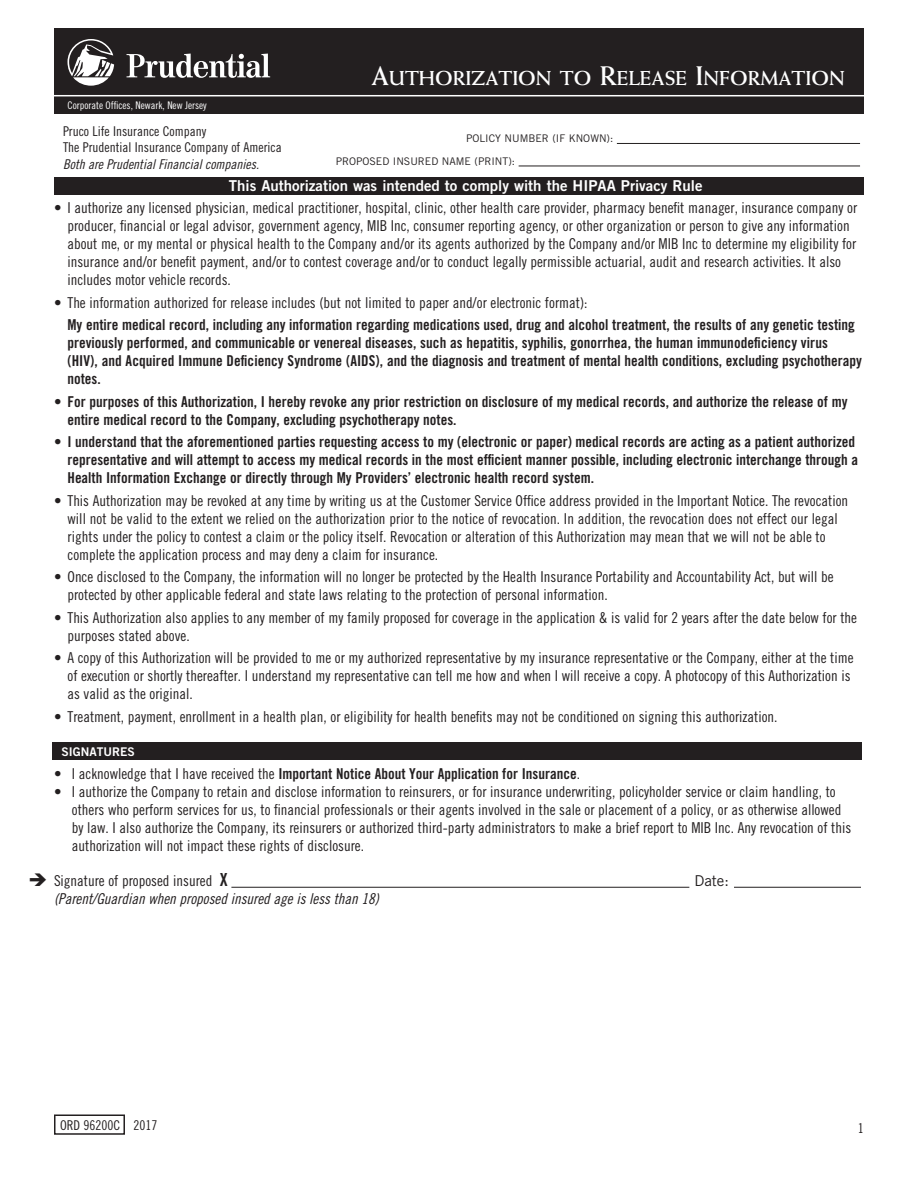
<style>
.page{position:relative;width:918px;height:1188px;background:#fff}
.page>*{position:absolute;margin:0;border:0;box-sizing:border-box;transform-origin:0 0}
.Main_Title{font:700 20.25px "Weiss Std";color:#fff}
.t1{font:15px/18px "Trade Gothic LT Std Cn 18";color:#231f20}
.t2{font:15px/18px "Trade Gothic LT Std Bd Cn 20";color:#231f20}
.t3{font:15px "Trade Gothic LT Std Bd 2";color:#fff}
.t4{font:15px "Trade Gothic LT Std Cn 18 Obl";color:#231f20}
.t5{font:15px "Trade Gothic LT Std";color:#231f20}
.tgc-10{font:13.5px "Trade Gothic LT Std Cn 18";color:#231f20}
.t6{font:13.5px "Trade Gothic LT Std Cn 18 Obl";color:#231f20}
.subheads__0_tracking{font:12px "Trade Gothic LT Std Bd 2";color:#fff}
.t7{font:10.5px "Trade Gothic LT Std";color:#231f20}
.t8{font:10.5px "Trade Gothic LT Std Cn 18";color:#fff}
.s1{font-size:27px}
.s2{font-family:"Trade Gothic LT Std Cn 18"}
.s3{font-family:"Trade Gothic LT Std Bd Cn 20";font-size:18px}
</style>
<div class="page">
<div style="left:54px;top:1114px;width:71px;height:21px;border:2px solid #231f20"></div>
<div style="left:54px;top:177px;width:810px;height:18px;background:#231f20"></div>
<div style="left:52px;top:742px;width:810px;height:18px;background:#231f20"></div>
<hr style="left:231px;top:887px;width:458px;height:1px;background:#231f20">
<hr style="left:734px;top:887px;width:127px;height:1px;background:#231f20">
<div style="left:54px;top:28px;width:810px;height:86px;background:#231f20"></div>
<svg style="left:68px;top:39px;width:46px;height:47px"></svg>
<svg style="left:127px;top:54px;width:143px;height:24px"></svg>
<hr style="left:54px;top:95px;width:828px;height:1px;background:#fff">
<hr style="left:617px;top:143px;width:243px;height:1px;background:#231f20">
<hr style="left:519px;top:166px;width:341px;height:1px;background:#231f20">
<p class="t8" style="left:68px;top:99px;width:141px">Corporate Offices, Newark, New Jersey</p>
<p class="tgc-10" style="left:63px;top:123px;width:145px">Pruco Life Insurance Company</p>
<p class="tgc-10" style="left:63px;top:140px;width:220px">The Prudential Insurance Company of America</p>
<p class="t6" style="left:63px;top:156px;width:198px">Both are Prudential Financial companies.</p>
<p class="Main_Title" style="left:372px;top:66px;width:475px"><span class="s1">A</span>UTHORIZATION TO <span class="s1">R</span>ELEASE <span class="s1">I</span>NFORMATION</p>
<p class="t7" style="left:466px;top:132px;width:149px">POLICY NUMBER (IF KNOWN):</p>
<p class="t7" style="left:336px;top:155px;width:181px">PROPOSED INSURED NAME (PRINT):</p>
<p class="t3" style="left:229px;top:177px;width:475px">This Authorization was intended to comply with the HIPAA Privacy Rule</p>
<p class="t1" style="left:68px;top:199px;width:791px;text-indent:-14px">• I authorize any licensed physician, medical practitioner, hospital, clinic, other health care provider, pharmacy benefit manager, insurance company or producer, financial or legal advisor, government agency, MIB Inc, consumer reporting agency, or other organization or person to give any information about me, or my mental or physical health to the Company and/or its agents authorized by the Company and/or MIB Inc to determine my eligibility for insurance and/or benefit payment, and/or to contest coverage and/or to conduct legally permissible actuarial, audit and research activities. It also includes motor vehicle records.</p>
<p class="t1" style="left:54px;top:293px;width:535px">• The information authorized for release includes (but not limited to paper and/or electronic format):</p>
<p class="t2" style="left:68px;top:316px;width:796px">My entire medical record, including any information regarding medications used, drug and alcohol treatment, the results of any genetic testing previously performed, and communicable or venereal diseases, such as hepatitis, syphilis, gonorrhea, the human immunodeficiency virus (HIV), and Acquired Immune Deficiency Syndrome (AIDS), and the diagnosis and treatment of mental health conditions, excluding psychotherapy notes.</p>
<p class="t2" style="left:68px;top:392px;width:782px;text-indent:-14px"><span class="s2">•</span> For purposes of this Authorization, I hereby revoke any prior restriction on disclosure of my medical records, and authorize the release of my entire medical record to the Company, excluding psychotherapy notes.</p>
<p class="t2" style="left:68px;top:433px;width:792px;text-indent:-14px"><span class="s2">•</span> I understand that the aforementioned parties requesting access to my (electronic or paper) medical records are acting as a patient authorized representative and will attempt to access my medical records in the most efficient manner possible, including electronic interchange through a<br>Health Information Exchange or directly through My Providers’ electronic health record system.</p>
<p class="t1" style="left:68px;top:491px;width:782px;text-indent:-14px">• This Authorization may be revoked at any time by writing us at the Customer Service Office address provided in the Important Notice. The revocation will not be valid to the extent we relied on the authorization prior to the notice of revocation. In addition, the revocation does not effect our legal rights under the policy to contest a claim or the policy itself. Revocation or alteration of this Authorization may mean that we will not be able to complete the application process and may deny a claim for insurance.</p>
<p class="t1" style="left:68px;top:568px;width:768px;text-indent:-14px">• Once disclosed to the Company, the information will no longer be protected by the Health Insurance Portability and Accountability Act, but will be protected by other applicable federal and state laws relating to the protection of personal information.</p>
<p class="t1" style="left:68px;top:608px;width:791px;text-indent:-14px">• This Authorization also applies to any member of my family proposed for coverage in the application &amp; is valid for 2 years after the date below for the purposes stated above.</p>
<p class="t1" style="left:68px;top:649px;width:788px;text-indent:-14px">• A copy of this Authorization will be provided to me or my authorized representative by my insurance representative or the Company, either at the time of execution or shortly thereafter. I understand my representative can tell me how and when I will receive a copy. A photocopy of this Authorization is as valid as the original.</p>
<p class="t1" style="left:54px;top:707px;width:725px">• Treatment, payment, enrollment in a health plan, or eligibility for health benefits may not be conditioned on signing this authorization.</p>
<p class="subheads__0_tracking" style="left:62px;top:744px;width:75px">SIGNATURES</p>
<p class="t2" style="left:54px;top:764px;width:528px"><span class="s2">• I acknowledge that I have received the</span> Important Notice About Your Application for Insurance<span class="s2">.</span></p>
<p class="t1" style="left:72px;top:782px;width:781px;text-indent:-18px">• I authorize the Company to retain and disclose information to reinsurers, or for insurance underwriting, policyholder service or claim handling, to others who perform services for us, to financial professionals or their agents involved in the sale or placement of a policy, or as otherwise allowed by law. I also authorize the Company, its reinsurers or authorized third-party administrators to make a brief report to MIB Inc. Any revocation of this authorization will not impact these rights of disclosure.</p>
<p class="t1" style="left:54px;top:871px;width:175px">Signature of proposed insured <span class="s3">X</span></p>
<p class="t5" style="left:694px;top:871px;width:36px">Date:</p>
<p class="t4" style="left:54px;top:890px;width:327px">(Parent/Guardian when proposed insured age is less than 18)</p>
<p class="tgc-10" style="left:60px;top:1117px;width:99px">ORD 96200C 2017</p>
<p class="tgc-10" style="left:858px;top:1120px;width:7px">1</p>
</div>
